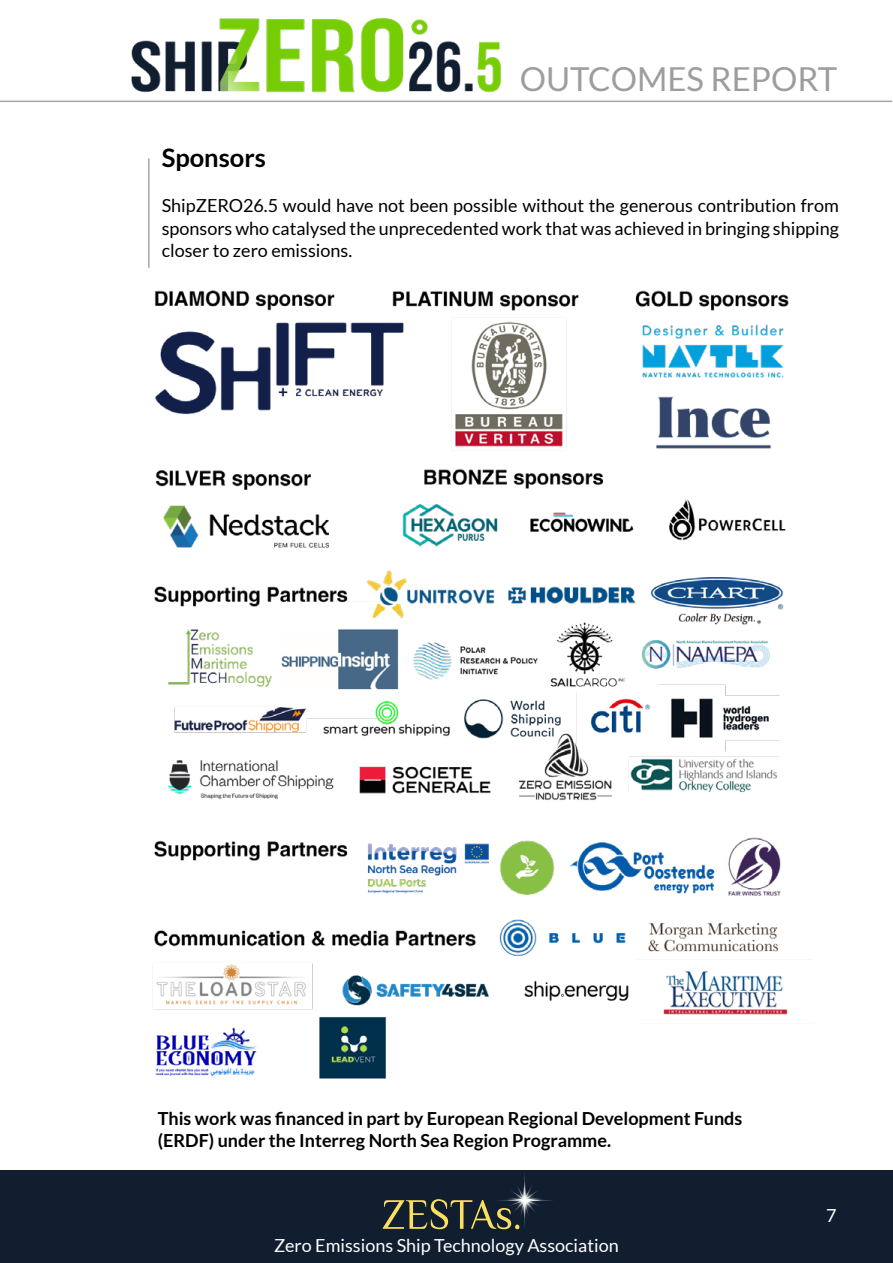
<style>
.page{position:relative;width:893px;height:1263px;background:#fff}
.page>*{position:absolute;margin:0;border:0;box-sizing:border-box;transform-origin:0 0}
.t1{font:33px "Lato";color:#9d9d9c}
.t2{font:700 25.5px "Lato";color:#000}
.t3{font:18px/22.5px "Lato";color:#000;text-align:justify}
.t4{font:700 18px/21.6px "Lato";color:#000}
.t5{font:18px "Lato";color:#fff}
</style>
<div class="page">
<div style="left:0;top:1170px;width:893px;height:93px;background:#111e30"></div>
<hr style="left:0;top:101px;width:892px;height:1px;background:#a0a5ac">
<img style="left:131px;top:17px;width:369px;height:36px">
<img style="left:53px;top:53px;width:839px;height:1177px">
<hr style="left:148px;top:158px;width:2px;height:110px;background:#a0a5ac">
<h1 class="t1" style="left:520px;top:61px;width:319px">OUTCOMES REPORT</h1>
<h2 class="t2" style="left:162px;top:143px;width:106px">Sponsors</h2>
<p class="t3" style="left:162px;top:194px;width:679px">ShipZERO26.5 would have not been possible without the generous contribution from sponsors who catalysed the unprecedented work that was achieved in bringing shipping closer to zero emissions.</p>
<p class="t4" style="left:158px;top:1107px;width:586px">This work was financed in part by European Regional Development Funds (ERDF) under the Interreg North Sea Region Programme.</p>
<p class="t5" style="left:274px;top:1235px;width:346px">Zero Emissions Ship Technology Association</p>
<p class="t5" style="left:826px;top:1205px;width:12px">7</p>
</div>
